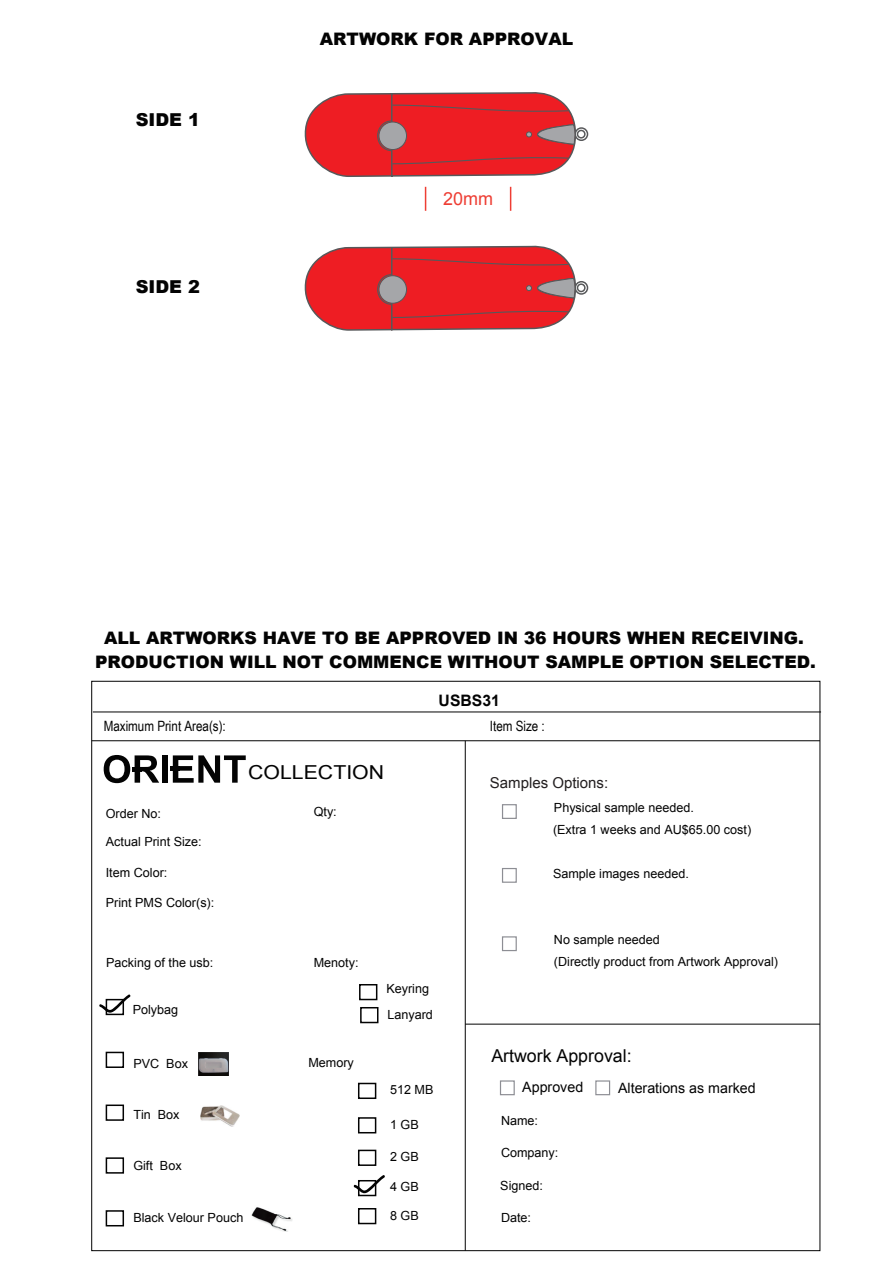
<style>
.page{position:relative;width:893px;height:1263px;background:#fff}
.page>*{position:absolute;margin:0;border:0;box-sizing:border-box;transform-origin:0 0}
.t1{font:19.2px "Arial";color:#030303;scale:1.1 1}
.t2{font:18px "Arial";color:#ee3e34}
.t3{font:17.85px "Arial";color:#030303}
.t4{font:900 17.85px "Arial";color:#030303}
.t5{font:900 17.25px "Arial";color:#030303}
.t6{font:700 15.75px "Arial";color:#030303}
.t7{font:15px "Arial";color:#231f20}
.t8{font:14.25px "Arial Narrow";color:#030303}
.t9{font:14.25px "Arial";color:#030303}
.t10{font:12.6px/22px "Arial";color:#030303}
</style>
<div class="page">
<hr style="left:93px;top:712px;width:728px;height:1px;background:#030303">
<div style="left:162px;top:755px;width:6px;height:28px;background:#030303"></div>
<svg style="left:173px;top:755px;width:73px;height:28px"></svg>
<svg style="left:104px;top:755px;width:55px;height:28px"></svg>
<div style="left:170px;top:766px;width:10px;height:5px;background:#030303"></div>
<div style="left:595px;top:1080px;width:15px;height:15px;border:1px solid #8d8e94"></div>
<div style="left:500px;top:1080px;width:15px;height:15px;border:1px solid #8d8e94"></div>
<hr style="left:465px;top:741px;width:1px;height:510px;background:#030303">
<hr style="left:92px;top:740px;width:728px;height:1px;background:#030303">
<img style="left:199px;top:1053px;width:29px;height:22px">
<img style="left:200px;top:1105px;width:40px;height:22px">
<img style="left:252px;top:1207px;width:40px;height:24px">
<div style="left:106px;top:999px;width:18px;height:16px;background:#030303"></div>
<div style="left:106px;top:1052px;width:18px;height:16px;background:#fff;border:2px solid #030303"></div>
<div style="left:106px;top:1104px;width:18px;height:17px;background:#fff;border:2px solid #030303"></div>
<div style="left:106px;top:1157px;width:18px;height:16px;background:#fff;border:2px solid #030303"></div>
<div style="left:106px;top:1210px;width:18px;height:16px;background:#fff;border:2px solid #030303"></div>
<div style="left:359px;top:984px;width:18px;height:16px;background:#fff;border:2px solid #030303"></div>
<div style="left:360px;top:1007px;width:18px;height:16px;background:#fff;border:2px solid #030303"></div>
<div style="left:358px;top:1083px;width:18px;height:16px;background:#fff;border:2px solid #030303"></div>
<svg style="left:99px;top:994px;width:32px;height:20px"></svg>
<div style="left:358px;top:1117px;width:18px;height:16px;background:#fff;border:2px solid #030303"></div>
<div style="left:358px;top:1150px;width:18px;height:16px;background:#fff;border:2px solid #030303"></div>
<svg style="left:358px;top:1194px;width:18px;height:2px"></svg>
<div style="left:358px;top:1208px;width:18px;height:16px;background:#fff;border:2px solid #030303"></div>
<div style="left:502px;top:804px;width:15px;height:15px;border:1px solid #8d8e94"></div>
<div style="left:502px;top:868px;width:15px;height:15px;border:1px solid #8d8e94"></div>
<div style="left:502px;top:936px;width:15px;height:15px;border:1px solid #8d8e94"></div>
<hr style="left:465px;top:1024px;width:355px;height:1px;background:#030303">
<svg style="left:425px;top:187px;width:1px;height:24px"></svg>
<svg style="left:510px;top:187px;width:1px;height:24px"></svg>
<svg style="left:353px;top:1175px;width:32px;height:19px"></svg>
<svg style="left:305px;top:245px;width:284px;height:86px;background:#e24448"></svg>
<svg style="left:305px;top:92px;width:284px;height:85px;background:#e14146"></svg>
<h3 class="t4" style="left:136px;top:107px;width:66px">SIDE 1</h3>
<h3 class="t4" style="left:136px;top:274px;width:66px">SIDE 2</h3>
<h3 class="t5" style="left:320px;top:26px;width:255px">ARTWORK FOR APPROVAL</h3>
<h2 class="t2" style="left:443px;top:187px;width:52px">20mm</h2>
<h3 class="t5" style="left:104px;top:625px;width:701px">ALL ARTWORKS HAVE TO BE APPROVED IN 36 HOURS WHEN RECEIVING.</h3>
<h3 class="t5" style="left:95px;top:649px;width:722px">PRODUCTION WILL NOT COMMENCE WITHOUT SAMPLE OPTION SELECTED.</h3>
<p class="t6" style="left:439px;top:690px;width:63px">USBS31</p>
<p class="t8" style="left:104px;top:716px;width:124px">Maximum Print Area(s):</p>
<p class="t8" style="left:490px;top:716px;width:56px">Item Size :</p>
<p class="t10" style="left:106px;top:802px;width:57px">Order No:</p>
<p class="t10" style="left:106px;top:831px;width:97px">Actual Print Size:</p>
<p class="t10" style="left:106px;top:861px;width:63px">Item Color:</p>
<p class="t10" style="left:106px;top:891px;width:110px">Print PMS Color(s):</p>
<h1 class="t1" style="left:248px;top:760px;width:125px">COLLECTION</h1>
<p class="t10" style="left:314px;top:800px;width:25px">Qty:</p>
<p class="t7" style="left:490px;top:772px;width:120px">Samples Options:</p>
<p class="t10" style="left:553px;top:796px;width:200px">Physical sample needed.<br>(Extra 1 weeks and AU$65.00 cost)</p>
<p class="t10" style="left:553px;top:862px;width:137px">Sample images needed.</p>
<p class="t10" style="left:106px;top:952px;width:109px">Packing of the usb:</p>
<p class="t10" style="left:133px;top:999px;width:47px">Polybag</p>
<p class="t10" style="left:314px;top:952px;width:46px">Menoty:</p>
<p class="t10" style="left:386px;top:976px;width:48px;line-height:25px">Keyring<br>Lanyard</p>
<p class="t10" style="left:554px;top:929px;width:226px">No sample needed<br>(Directly product from Artwork Approval)</p>
<p class="t10" style="left:133px;top:1053px;width:56px">PVC Box</p>
<p class="t10" style="left:308px;top:1052px;width:47px">Memory</p>
<h3 class="t3" style="left:491px;top:1044px;width:142px">Artwork Approval:</h3>
<p class="t10" style="left:390px;top:1079px;width:45px">512 MB</p>
<p class="t9" style="left:522px;top:1078px;width:62px">Approved</p>
<p class="t9" style="left:618px;top:1078px;width:139px">Alterations as marked</p>
<p class="t10" style="left:133px;top:1104px;width:48px">Tin Box</p>
<p class="t10" style="left:133px;top:1155px;width:50px">Gift Box</p>
<p class="t10" style="left:133px;top:1206px;width:111px">Black Velour Pouch</p>
<p class="t10" style="left:390px;top:1113px;width:30px">1 GB</p>
<p class="t10" style="left:390px;top:1146px;width:30px">2 GB</p>
<p class="t10" style="left:390px;top:1176px;width:30px">4 GB</p>
<p class="t10" style="left:390px;top:1204px;width:30px">8 GB</p>
<p class="t10" style="left:501px;top:1109px;width:39px">Name:</p>
<p class="t10" style="left:501px;top:1142px;width:59px">Company:</p>
<p class="t10" style="left:500px;top:1174px;width:44px">Signed:</p>
<p class="t10" style="left:501px;top:1207px;width:32px">Date:</p>
</div>
